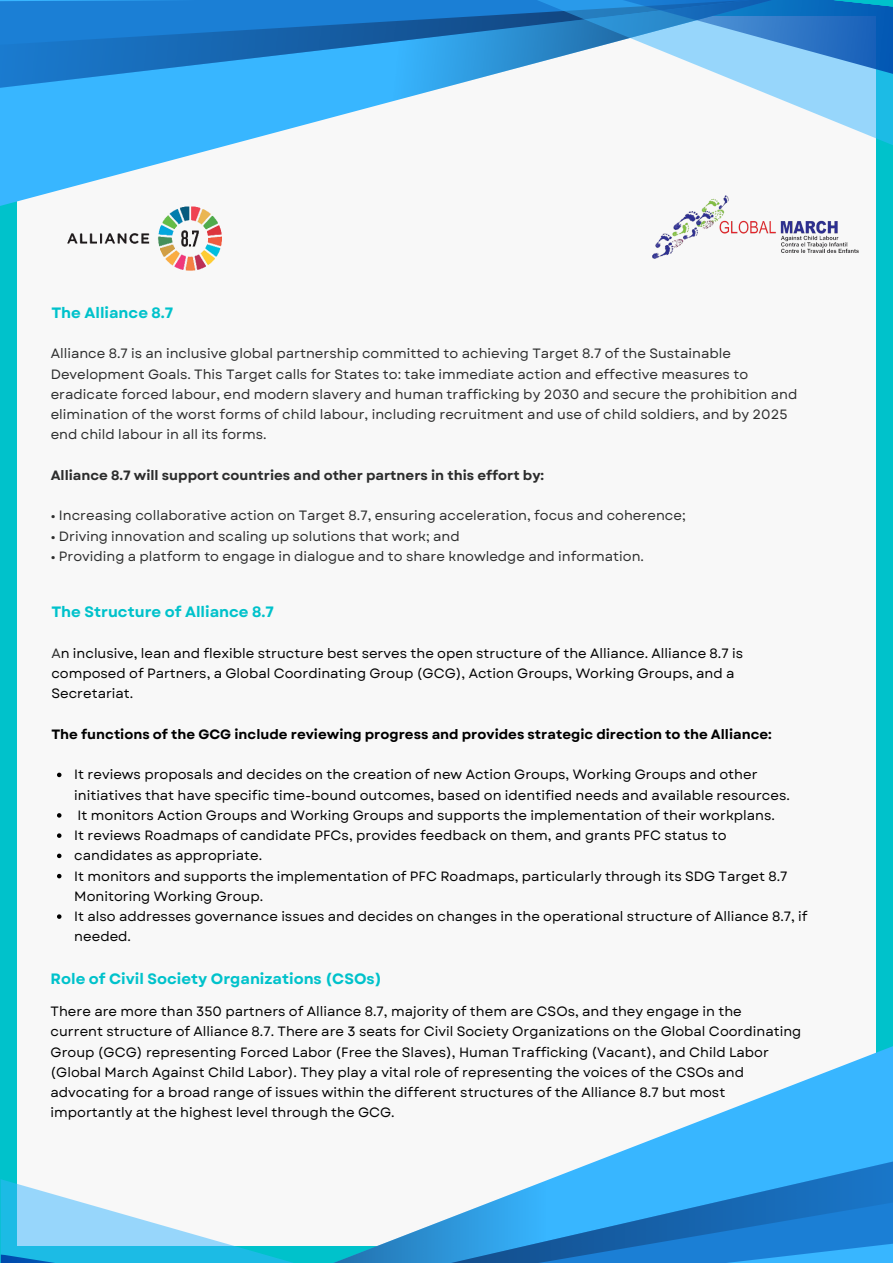
<style>
.page{position:relative;width:893px;height:1264px;background:#fff}
.page>*{position:absolute;margin:0;border:0;box-sizing:border-box;transform-origin:0 0}
.t1{font:700 15px "Garet";color:#00c2cb}
.t2{font:13.5px/20.2px "Garet";color:#000}
.t3{font:13.5px/20.2px "Garet";color:#2c2d2d}
.t4{font:700 13.5px "Garet";color:#000}
.t5{font:700 13.5px "Garet";color:#2c2d2d}
.s1{color:#2c2d2d}
</style>
<div class="page">
<div style="left:0;top:0;width:892px;height:1262px;background:#00c2cb"></div>
<div style="left:17px;top:17px;width:858px;height:1228px;background:#f8f8f8"></div>
<svg style="left:0;top:181px;width:727px;height:78px"></svg>
<svg style="left:0;top:0;width:412px;height:178px;fill:#38b6f8"></svg>
<svg style="left:412px;top:0;width:480px;height:162px"></svg>
<svg style="left:473px;top:0;width:419px;height:87px"></svg>
<svg style="left:648px;top:1012px;width:244px;height:129px"></svg>
<svg style="left:526px;top:1141px;width:366px;height:121px;background:#369be2"></svg>
<svg style="left:1px;top:1179px;width:525px;height:83px"></svg>
<img style="left:68px;top:196px;width:154px;height:75px">
<img style="left:652px;top:196px;width:206px;height:62px">
<svg style="left:57px;top:772px;width:4px;height:5px"></svg>
<svg style="left:57px;top:813px;width:4px;height:4px"></svg>
<svg style="left:57px;top:833px;width:4px;height:4px"></svg>
<svg style="left:57px;top:853px;width:4px;height:5px"></svg>
<svg style="left:57px;top:873px;width:4px;height:5px"></svg>
<svg style="left:57px;top:914px;width:4px;height:4px"></svg>
<p class="t1" style="left:51px;top:302px;width:123px">The Alliance 8.7</p>
<p class="t3" style="left:51px;top:344px;width:748px">Alliance 8.7 is an inclusive global partnership committed to achieving Target 8.7 of the Sustainable Development Goals. This Target calls for States to: take immediate action and effective measures to eradicate forced labour, end modern slavery and human trafficking by 2030 and secure the prohibition and elimination of the worst forms of child labour, including recruitment and use of child soldiers, and by 2025 end child labour in all its forms.</p>
<p class="t5" style="left:51px;top:465px;width:495px">Alliance 8.7 will support countries and other partners in this effort by:</p>
<p class="t3" style="left:51px;top:505px;width:636px">• Increasing collaborative action on Target 8.7, ensuring acceleration, focus and coherence;</p>
<p class="t3" style="left:51px;top:526px;width:410px">• Driving innovation and scaling up solutions that work; and</p>
<p class="t3" style="left:51px;top:546px;width:594px">• Providing a platform to engage in dialogue and to share knowledge and information.</p>
<p class="t1" style="left:51px;top:601px;width:224px">The Structure of Alliance 8.7</p>
<p class="t2" style="left:51px;top:643px;width:693px"><span class="s1">A</span>n inclusive, lean and flexible structure best serves the open structure of the Alliance. Alliance 8.7 is</p>
<p class="t2" style="left:51px;top:663px;width:684px">composed of Partners, a Global Coordinating Group (GCG), Action Groups, Working Groups, and a</p>
<p class="t2" style="left:51px;top:683px;width:84px">Secretariat.</p>
<p class="t4" style="left:51px;top:724px;width:721px">The functions of the GCG include reviewing progress and provides strategic direction to the Alliance:</p>
<p class="t2" style="left:74px;top:764px;width:717px">It reviews proposals and decides on the creation of new Action Groups, Working Groups and other initiatives that have specific time-bound outcomes, based on identified needs and available resources.</p>
<p class="t2" style="left:78px;top:805px;width:698px">It monitors Action Groups and Working Groups and supports the implementation of their workplans.</p>
<p class="t2" style="left:74px;top:825px;width:653px">It reviews Roadmaps of candidate PFCs, provides feedback on them, and grants PFC status to</p>
<p class="t2" style="left:74px;top:845px;width:189px">candidates as appropriate.</p>
<p class="t2" style="left:74px;top:865px;width:714px">It monitors and supports the implementation of PFC Roadmaps, particularly through its SDG Target 8.7<br>Monitoring Working Group.</p>
<p class="t2" style="left:74px;top:906px;width:734px">It also addresses governance issues and decides on changes in the operational structure of Alliance 8.7, if needed.</p>
<p class="t1" style="left:51px;top:967px;width:332px">Role of Civil Society Organizations (CSOs)</p>
<p class="t2" style="left:51px;top:1001px;width:692px">There are more than 350 partners of Alliance 8.7, majority of them are CSOs, and they engage in the</p>
<p class="t2" style="left:51px;top:1021px;width:752px">current structure of Alliance 8.7. There are 3 seats for Civil Society Organizations on the Global Coordinating Group (GCG) representing Forced Labor (Free the Slaves), Human Trafficking (Vacant), and Child Labor (Global March Against Child Labor). They play a vital role of representing the voices of the CSOs and advocating for a broad range of issues within the different structures of the Alliance 8.7 but most importantly at the highest level through the GCG.</p>
</div>
